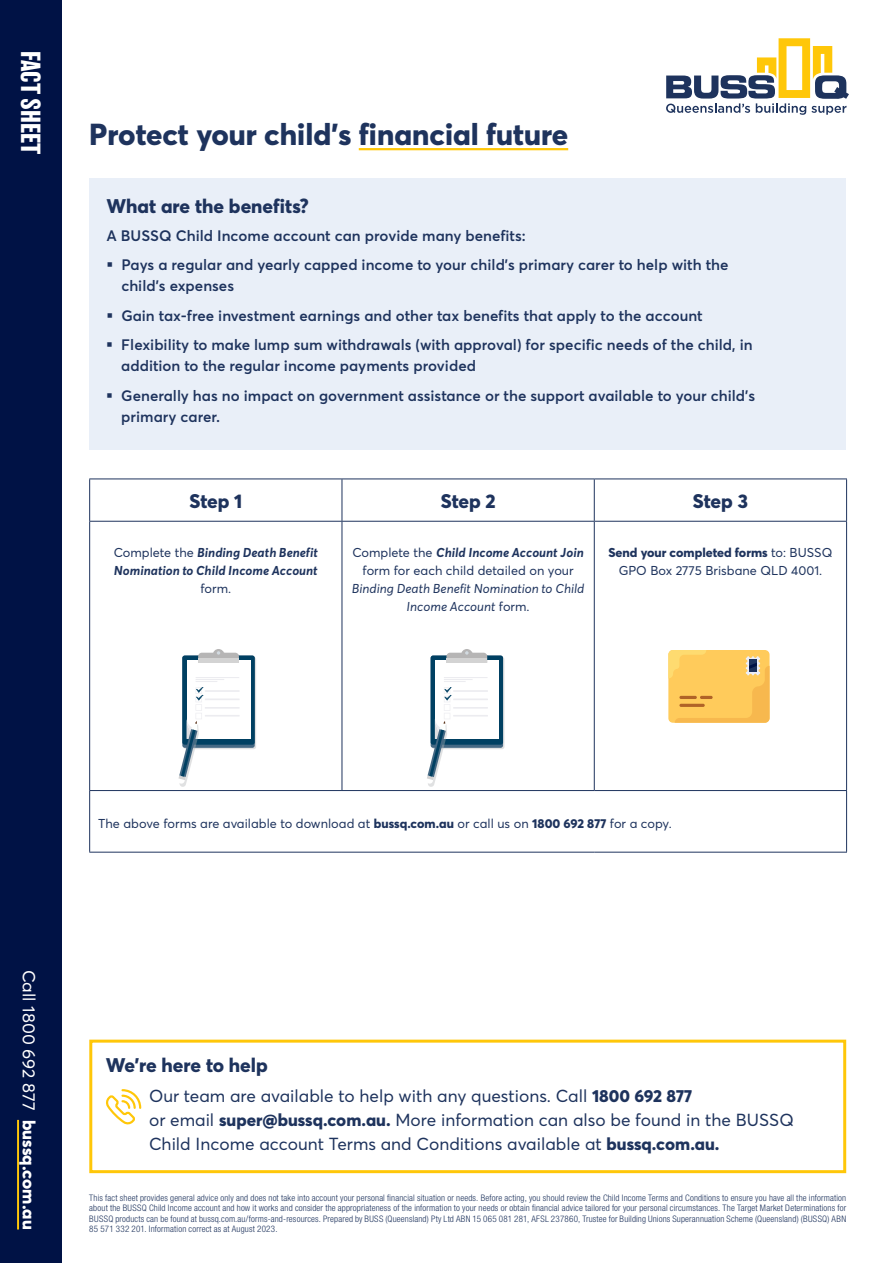
<style>
.page{position:relative;width:893px;height:1263px;background:#fff}
.page>*{position:absolute;margin:0;border:0;box-sizing:border-box;transform-origin:0 0}
.t1{font:800 30px "Averta";color:#1e335d}
.t2{font:700 25.5px "Balboa";color:#fff}
.t3{font:800 19.5px "Averta";color:#1e335d}
.t4{font:17.4px "Averta";letter-spacing:-.005em;color:#fff}
.t5{font:17.25px/24px "Averta";color:#1e335d}
.t6{font:600 15px/21px "Averta";color:#1e335d}
.t7{font:12.75px/18px "Averta";color:#1e335d;text-align:center}
.t8{font:italic 700 12.75px/18px "Averta";color:#1e335d}
.t9{font:italic 12.75px/18px "Averta";color:#1e335d;text-align:center}
.t10{font:300 condensed 9px/10.5px "Helvetica Neue LT Std";letter-spacing:.02em;color:#1e335d;text-align:justify}
.s1{font-weight:400;font-style:normal}
.s2{font-weight:800}
.s3{font-weight:700;font-style:italic}
.s4{font-style:normal}
</style>
<div class="page">
<div style="left:89px;top:178px;width:757px;height:272px;background:#e9eff8"></div>
<div style="left:0;top:0;width:62px;height:1263px;background:#001245"></div>
<hr style="left:17px;top:1120px;width:2px;height:109px;background:#ffc709">
<hr style="left:89px;top:479px;width:1px;height:42px;background:#1e335d">
<hr style="left:89px;top:479px;width:253px;height:1px;background:#1e335d">
<hr style="left:342px;top:479px;width:252px;height:1px;background:#1e335d">
<hr style="left:594px;top:479px;width:253px;height:1px;background:#1e335d">
<hr style="left:342px;top:479px;width:1px;height:42px;background:#1e335d">
<hr style="left:594px;top:479px;width:1px;height:42px;background:#1e335d">
<hr style="left:846px;top:479px;width:1px;height:42px;background:#1e335d">
<hr style="left:89px;top:522px;width:1px;height:268px;background:#1e335d">
<hr style="left:89px;top:521px;width:253px;height:1px;background:#1e335d">
<hr style="left:342px;top:521px;width:252px;height:1px;background:#1e335d">
<hr style="left:594px;top:521px;width:253px;height:1px;background:#1e335d">
<hr style="left:342px;top:522px;width:1px;height:268px;background:#1e335d">
<hr style="left:594px;top:522px;width:1px;height:268px;background:#1e335d">
<hr style="left:846px;top:522px;width:1px;height:268px;background:#1e335d">
<hr style="left:89px;top:791px;width:1px;height:61px;background:#1e335d">
<hr style="left:89px;top:790px;width:253px;height:1px;background:#1e335d">
<hr style="left:342px;top:790px;width:252px;height:1px;background:#1e335d">
<hr style="left:594px;top:790px;width:253px;height:1px;background:#1e335d">
<hr style="left:846px;top:791px;width:1px;height:61px;background:#1e335d">
<hr style="left:89px;top:852px;width:253px;height:1px;background:#1e335d">
<hr style="left:342px;top:852px;width:252px;height:1px;background:#1e335d">
<hr style="left:594px;top:852px;width:253px;height:1px;background:#1e335d">
<div style="left:89px;top:1040px;width:757px;height:133px;border:3px solid #ffc709"></div>
<svg style="left:106px;top:1089px;width:36px;height:36px"></svg>
<hr style="left:359px;top:148px;width:209px;height:2px;background:#ffc709">
<svg style="left:178px;top:650px;width:78px;height:137px"></svg>
<svg style="left:427px;top:650px;width:77px;height:137px"></svg>
<svg style="left:668px;top:650px;width:102px;height:73px"></svg>
<svg style="left:666px;top:38px;width:183px;height:77px"></svg>
<h2 class="t2" style="left:45px;top:51px;width:105px;rotate:90deg">FACT SHEET</h2>
<h1 class="t1" style="left:89px;top:115px;width:480px">Protect your child’s financial future</h1>
<h3 class="t3" style="left:106px;top:193px;width:204px">What are the benefits?</h3>
<h3 class="t6" style="left:106px;top:225px;width:421px">A BUSSQ Child Income account can provide many benefits:</h3>
<h3 class="t6" style="left:121px;top:254px;width:609px;text-indent:-15px">▪ Pays a regular and yearly capped income to your child’s primary carer to help with the child’s expenses</h3>
<h3 class="t6" style="left:106px;top:305px;width:598px">▪ Gain tax-free investment earnings and other tax benefits that apply to the account</h3>
<h3 class="t6" style="left:121px;top:334px;width:633px;text-indent:-15px">▪ Flexibility to make lump sum withdrawals (with approval) for specific needs of the child, in addition to the regular income payments provided</h3>
<h3 class="t6" style="left:121px;top:385px;width:635px;text-indent:-15px">▪ Generally has no impact on government assistance or the support available to your child’s primary carer.</h3>
<h3 class="t3" style="left:189px;top:488px;width:54px">Step 1</h3>
<h3 class="t3" style="left:441px;top:488px;width:56px">Step 2</h3>
<h3 class="t3" style="left:693px;top:488px;width:57px">Step 3</h3>
<h3 class="t8" style="left:114px;top:544px;width:206px"><span class="s1">Complete the</span> Binding Death Benefit<br>Nomination to Child Income Account</h3>
<h3 class="t7" style="left:200px;top:579px;width:32px">form.</h3>
<h3 class="t7" style="left:608px;top:543px;width:226px"><span class="s2">Send your completed forms</span> to: BUSSQ<br>GPO Box 2775 Brisbane QLD 4001.</h3>
<h3 class="t7" style="left:352px;top:543px;width:233px">Complete the <span class="s3">Child Income Account Join </span>form for each child detailed on your</h3>
<h3 class="t9" style="left:352px;top:580px;width:234px">Binding Death Benefit Nomination to Child<br>Income Account <span class="s4">form.</span></h3>
<h3 class="t7" style="left:98px;top:815px;width:575px">The above forms are available to download at <span class="s2">bussq.com.au</span> or call us on <span class="s2">1800 692 877</span> for a copy.</h3>
<h3 class="t4" style="left:40px;top:969px;width:261px;rotate:90deg">Call 1800 692 877 <span class="s2">bussq.com.au</span></h3>
<h3 class="t3" style="left:106px;top:1053px;width:163px">We’re here to help</h3>
<h3 class="t5" style="left:149px;top:1084px;width:646px">Our team are available to help with any questions. Call <span class="s2">1800 692 877<br></span>or email <span class="s2">super@bussq.com.au.</span> More information can also be found in the BUSSQ<br>Child Income account Terms and Conditions available at <span class="s2">bussq.com.au.</span></h3>
<p class="t10" style="left:89px;top:1192px;width:758px">This fact sheet provides general advice only and does not take into account your personal financial situation or needs. Before acting, you should review the Child Income Terms and Conditions to ensure you have all the information about the BUSSQ Child Income account and how it works and consider the appropriateness of the information to your needs or obtain financial advice tailored for your personal circumstances. The Target Market Determinations for BUSSQ products can be found at bussq.com.au/forms-and-resources. Prepared by BUSS (Queensland) Pty Ltd ABN 15 065 081 281, AFSL 237860, Trustee for Building Unions Superannuation Scheme (Queensland) (BUSSQ) ABN 85 571 332 201. Information correct as at August 2023.</p>
</div>
